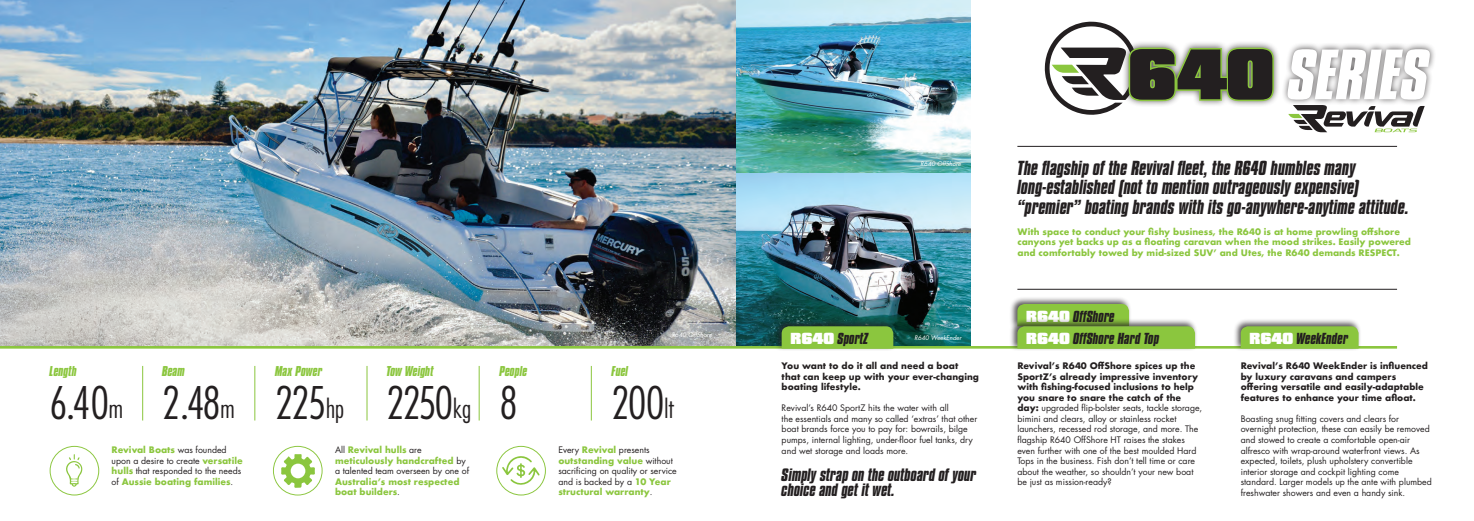
<style>
.page{position:relative;width:1474px;height:521px;background:#fff}
.page>*{position:absolute;margin:0;border:0;box-sizing:border-box;transform-origin:0 0}
.t1{font:italic 700 61.25px "Compacta BT";color:#fff}
.t2{font:300 condensed 43.75px "Futura";letter-spacing:-.04em;color:#231f20}
.t3{font:italic 700 17.5px/19.2px "Compacta BT";color:#231f20}
.t4{font:italic 700 15.4px/14.9px "Compacta BT";color:#231f20}
.t5{font:italic 700 13.74px "Compacta BT";color:#231f20}
.t6{font:italic 700 12.25px "Compacta BT";color:#8bc63e}
.t7{font:8.75px/10.5px "Futura";color:#231f20}
.t8{font:700 8.75px/10.5px "Futura";color:#8bc63e}
.t9{font:700 8.75px/10.5px "Futura";color:#231f20}
.t10{font:italic 6.12px "Futura";color:#fff}
.s1{font-size:25.46px}
.s2{font-weight:700;color:#8bc63e}
.s3{font-weight:400;color:#231f20}
.s4{font-weight:900;font-style:normal;color:#231f20}
.s5{font-weight:900;font-style:normal;color:#fff}
.s6{font-weight:700}
</style>
<div class="page">
<img style="left:0;top:0;width:737px;height:346px">
<img style="left:737px;top:0;width:233px;height:174px">
<img style="left:737px;top:174px;width:233px;height:172px">
<div style="left:1009px;top:296px;width:122px;height:33px;background:#231f20;opacity:.75"></div>
<hr style="left:142px;top:366px;width:1px;height:54px;background:#8bc63e">
<hr style="left:479px;top:366px;width:1px;height:54px;background:#8bc63e">
<hr style="left:254px;top:366px;width:1px;height:54px;background:#8bc63e">
<hr style="left:366px;top:366px;width:1px;height:54px;background:#8bc63e">
<hr style="left:591px;top:366px;width:1px;height:54px;background:#8bc63e">
<svg style="left:1288px;top:108px;width:136px;height:24px"></svg>
<div style="left:1121px;top:41px;width:315px;height:67px;background:#231f20;opacity:.75"></div>
<svg style="left:1044px;top:22px;width:231px;height:93px"></svg>
<svg style="left:50px;top:446px;width:49px;height:49px"></svg>
<svg style="left:273px;top:446px;width:49px;height:49px"></svg>
<div style="left:274px;top:447px;width:48px;height:47px;background:#fff;border-radius:50%"></div>
<svg style="left:281px;top:454px;width:34px;height:34px"></svg>
<div style="left:291px;top:464px;width:14px;height:14px;background:#fff;border-radius:50%"></div>
<svg style="left:496px;top:446px;width:50px;height:49px"></svg>
<div style="left:497px;top:447px;width:48px;height:48px;background:#fff;border-radius:50%"></div>
<svg style="left:502px;top:456px;width:38px;height:32px"></svg>
<hr style="left:0;top:346px;width:1396px;height:3px;background:#8bc63e">
<hr style="left:1017px;top:146px;width:379px;height:1px;background:#231f20">
<hr style="left:1017px;top:289px;width:379px;height:1px;background:#231f20">
<div style="left:774px;top:319px;width:122px;height:32px;background:#231f20;opacity:.75"></div>
<svg style="left:781px;top:326px;width:112px;height:23px;background:#88c13e"></svg>
<div style="left:1009px;top:319px;width:188px;height:32px;background:#231f20;opacity:.75"></div>
<svg style="left:1017px;top:304px;width:178px;height:45px"></svg>
<div style="left:1232px;top:319px;width:129px;height:32px;background:#231f20;opacity:.75"></div>
<svg style="left:1240px;top:326px;width:118px;height:23px;background:#8ac340"></svg>
<p class="t10" style="left:671px;top:331px;width:42px">R640 OffShore</p>
<h3 class="t6" style="left:50px;top:363px;width:29px">Length</h3>
<h3 class="t6" style="left:162px;top:363px;width:24px">Beam</h3>
<h3 class="t6" style="left:275px;top:363px;width:49px">Max Power</h3>
<h3 class="t6" style="left:386px;top:363px;width:49px">Tow Weight</h3>
<h3 class="t6" style="left:499px;top:363px;width:29px">People</h3>
<h3 class="t6" style="left:611px;top:363px;width:18px">Fuel</h3>
<h2 class="t2" style="left:50px;top:376px;width:469px">6.40<span class="s1">m</span> 2.48<span class="s1">m</span> 225<span class="s1">hp</span> 2250<span class="s1">kg</span> 8</h2>
<h2 class="t2" style="left:611px;top:376px;width:64px">200<span class="s1">lt</span></h2>
<p class="t7" style="left:112px;top:445px;width:132px"><span class="s2">Revival Boats</span> was founded upon a desire to create <span class="s2">versatile hulls</span> that responded to the needs of <span class="s2">Aussie boating families</span>.</p>
<p class="t7" style="left:335px;top:445px;width:136px">All <span class="s2">Revival hulls</span> are <span class="s2">meticulously handcrafted</span> by a talented team overseen by one of</p>
<p class="t8" style="left:335px;top:476px;width:126px">Australia’s most respected boat builders<span class="s3">.</span></p>
<p class="t7" style="left:558px;top:445px;width:120px">Every <span class="s2">Revival</span> presents <span class="s2">outstanding value</span> without sacrificing on quality or service and is backed by a <span class="s2">10 Year structural warranty</span>.</p>
<p class="t10" style="left:920px;top:159px;width:42px">R640 OffShore</p>
<h1 class="t1" style="left:1127px;top:38px;width:303px"><span class="s4">640</span> SERIES</h1>
<h3 class="t3" style="left:1017px;top:159px;width:393px">The flagship of the Revival fleet, the R640 humbles many long-established (not to mention outrageously expensive) “premier” boating brands with its go-anywhere-anytime attitude.</h3>
<p class="t8" style="left:1017px;top:226px;width:395px">With space to conduct your fishy business, the R640 is at home prowling offshore canyons yet backs up as a floating caravan when the mood strikes. Easily powered and comfortably towed by mid-sized SUV’ and Utes, the R640 demands RESPECT.</p>
<h3 class="t5" style="left:1026px;top:308px;width:90px"><span class="s5">R640</span> OffShore</h3>
<h3 class="t5" style="left:790px;top:330px;width:80px"><span class="s5">R640</span> SportZ</h3>
<h3 class="t5" style="left:1026px;top:330px;width:135px"><span class="s5">R640</span> OffShore Hard Top</h3>
<h3 class="t5" style="left:1249px;top:330px;width:100px"><span class="s5">R640</span> WeekEnder</h3>
<p class="t9" style="left:781px;top:361px;width:199px">You want to do it all and need a boat that can keep up with your ever-changing boating lifestyle.</p>
<p class="t7" style="left:781px;top:403px;width:197px">Revival’s R640 SportZ hits the water with all<br>the essentials and many so called ‘extras’ that other boat brands force you to pay for: bowrails, bilge pumps, internal lighting, under-floor fuel tanks, dry and wet storage and loads more.</p>
<p class="t10" style="left:914px;top:334px;width:49px">R640 WeekEnder</p>
<p class="t7" style="left:1017px;top:361px;width:186px"><span class="s6">Revival’s R640 OffShore spices up the SportZ’s already impressive inventory with fishing-focused inclusions to help you snare to snare the catch of the day:</span> upgraded flip-bolster seats, tackle storage, bimini and clears, alloy or stainless rocket launchers, recessed rod storage, and more. The flagship R640 OffShore HT raises the stakes even further with one of the best moulded Hard Tops in the business. Fish don’t tell time or care about the weather, so shouldn’t your new boat be just as mission-ready?</p>
<p class="t9" style="left:1240px;top:361px;width:189px">Revival’s R640 WeekEnder is influenced by luxury caravans and campers offering versatile and easily-adaptable features to enhance your time afloat.</p>
<p class="t7" style="left:1240px;top:414px;width:193px">Boasting snug fitting covers and clears for overnight protection, these can easily be removed and stowed to create a comfortable open-air alfresco with wrap-around waterfront views. As expected, toilets, plush upholstery convertible interior storage and cockpit lighting come standard. Larger models up the ante with plumbed freshwater showers and even a handy sink.</p>
<h3 class="t4" style="left:781px;top:467px;width:196px">Simply strap on the outboard of your choice and get it wet.</h3>
</div>
